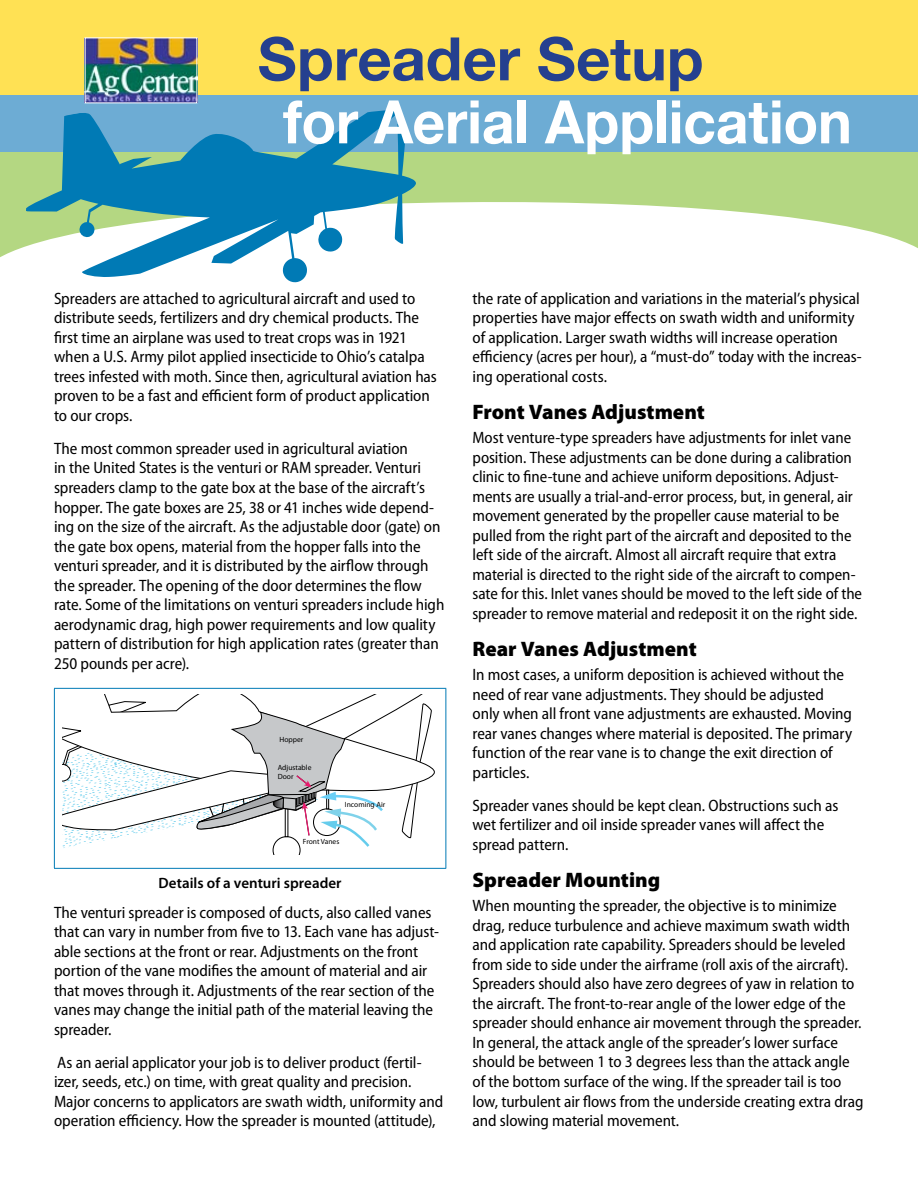
<style>
.page{position:relative;width:918px;height:1188px;background:#fff}
.page>*{position:absolute;margin:0;border:0;box-sizing:border-box;transform-origin:0 0}
.t1{font:700 60px "Helvetica Neue LT Std";color:#fff;scale:.95 1}
.t2{font:700 60px "Helvetica Neue LT Std";color:#25408f}
.t3{font:900 21px "Myriad Pro";color:#000}
.t4{font:semi-condensed 16.5px/19.5px "Myriad Pro";letter-spacing:-.005em;color:#000}
.t5{font:600 15px "Myriad Pro";color:#000}
.t6{font:7.5px/9px "Myriad Pro";color:#000}
</style>
<div class="page">
<svg style="left:0;top:151px;width:918px;height:106px;fill:#b4d782"></svg>
<div style="left:0;top:93px;width:918px;height:58px;background:#6dacd4"></div>
<div style="left:0;top:0;width:918px;height:94px;background:#ffe154"></div>
<hr style="left:54px;top:688px;width:392px;height:1px;background:#007ab5">
<hr style="left:54px;top:689px;width:1px;height:179px;background:#007ab5">
<hr style="left:446px;top:689px;width:1px;height:179px;background:#007ab5">
<hr style="left:54px;top:868px;width:392px;height:1px;background:#007ab5">
<svg style="left:62px;top:694px;width:373px;height:161px"></svg>
<svg style="left:23px;top:110px;width:393px;height:173px"></svg>
<img style="left:84px;top:37px;width:114px;height:67px">
<h1 class="t2" style="left:258px;top:22px;width:447px">Spreader Setup</h1>
<h1 class="t1" style="left:283px;top:85px;width:600px">for Aerial Application</h1>
<p class="t4" style="left:54px;top:289px;width:384px">Spreaders are attached to agricultural aircraft and used to distribute seeds, fertilizers and dry chemical products. The first time an airplane was used to treat crops was in 1921 when a U.S. Army pilot applied insecticide to Ohio’s catalpa trees infested with moth. Since then, agricultural aviation has proven to be a fast and efficient form of product application to our crops.</p>
<p class="t4" style="left:54px;top:439px;width:392px">The most common spreader used in agricultural aviation<br>in the United States is the venturi or RAM spreader. Venturi spreaders clamp to the gate box at the base of the aircraft’s hopper. The gate boxes are 25, 38 or 41 inches wide depend&shy;ing on the size of the aircraft. As the adjustable door (gate) on the gate box opens, material from the hopper falls into the venturi spreader, and it is distributed by the airflow through the spreader. The opening of the door determines the flow rate. Some of the limitations on venturi spreaders include high aerodynamic drag, high power requirements and low quality pattern of distribution for high application rates (greater than 250 pounds per acre).</p>
<p class="t6" style="left:280px;top:735px;width:25px">Hopper</p>
<p class="t6" style="left:278px;top:763px;width:35px">Adjustable<br>Door</p>
<p class="t6" style="left:345px;top:800px;width:42px">Incoming Air</p>
<p class="t6" style="left:303px;top:837px;width:38px">Front Vanes</p>
<p class="t5" style="left:159px;top:873px;width:185px">Details of a venturi spreader</p>
<p class="t4" style="left:54px;top:903px;width:386px">The venturi spreader is composed of ducts, also called vanes that can vary in number from five to 13. Each vane has adjust&shy;able sections at the front or rear. Adjustments on the front portion of the vane modifies the amount of material and air that moves through it. Adjustments of the rear section of the vanes may change the initial path of the material leaving the spreader.</p>
<p class="t4" style="left:54px;top:1053px;width:391px">As an aerial applicator your job is to deliver product (fertil&shy;izer, seeds, etc.) on time, with great quality and precision.<br>Major concerns to applicators are swath width, uniformity and operation efficiency. How the spreader is mounted (attitude),</p>
<p class="t4" style="left:472px;top:289px;width:391px">the rate of application and variations in the material’s physical properties have major effects on swath width and uniformity of application. Larger swath widths will increase operation efficiency (acres per hour), a “must-do” today with the increas&shy;ing operational costs.</p>
<p class="t3" style="left:472px;top:400px;width:234px">Front Vanes Adjustment</p>
<p class="t4" style="left:472px;top:429px;width:391px">Most venture-type spreaders have adjustments for inlet vane position. These adjustments can be done during a calibration clinic to fine-tune and achieve uniform depositions. Adjust&shy;ments are usually a trial-and-error process, but, in general, air movement generated by the propeller cause material to be pulled from the right part of the aircraft and deposited to the left side of the aircraft. Almost all aircraft require that extra material is directed to the right side of the aircraft to compen&shy;sate for this. Inlet vanes should be moved to the left side of the spreader to remove material and redeposit it on the right side.</p>
<p class="t3" style="left:472px;top:637px;width:226px">Rear Vanes Adjustment</p>
<p class="t4" style="left:472px;top:666px;width:381px">In most cases, a uniform deposition is achieved without the need of rear vane adjustments. They should be adjusted only when all front vane adjustments are exhausted. Moving rear vanes changes where material is deposited. The primary function of the rear vane is to change the exit direction of particles.</p>
<p class="t4" style="left:472px;top:796px;width:367px">Spreader vanes should be kept clean. Obstructions such as wet fertilizer and oil inside spreader vanes will affect the spread pattern.</p>
<p class="t3" style="left:472px;top:868px;width:189px">Spreader Mounting</p>
<p class="t4" style="left:472px;top:897px;width:393px">When mounting the spreader, the objective is to minimize drag, reduce turbulence and achieve maximum swath width and application rate capability. Spreaders should be leveled from side to side under the airframe (roll axis of the aircraft).<br>Spreaders should also have zero degrees of yaw in relation to the aircraft. The front-to-rear angle of the lower edge of the spreader should enhance air movement through the spreader.<br>In general, the attack angle of the spreader’s lower surface should be between 1 to 3 degrees less than the attack angle of the bottom surface of the wing. If the spreader tail is too low, turbulent air flows from the underside creating extra drag and slowing material movement.</p>
</div>
